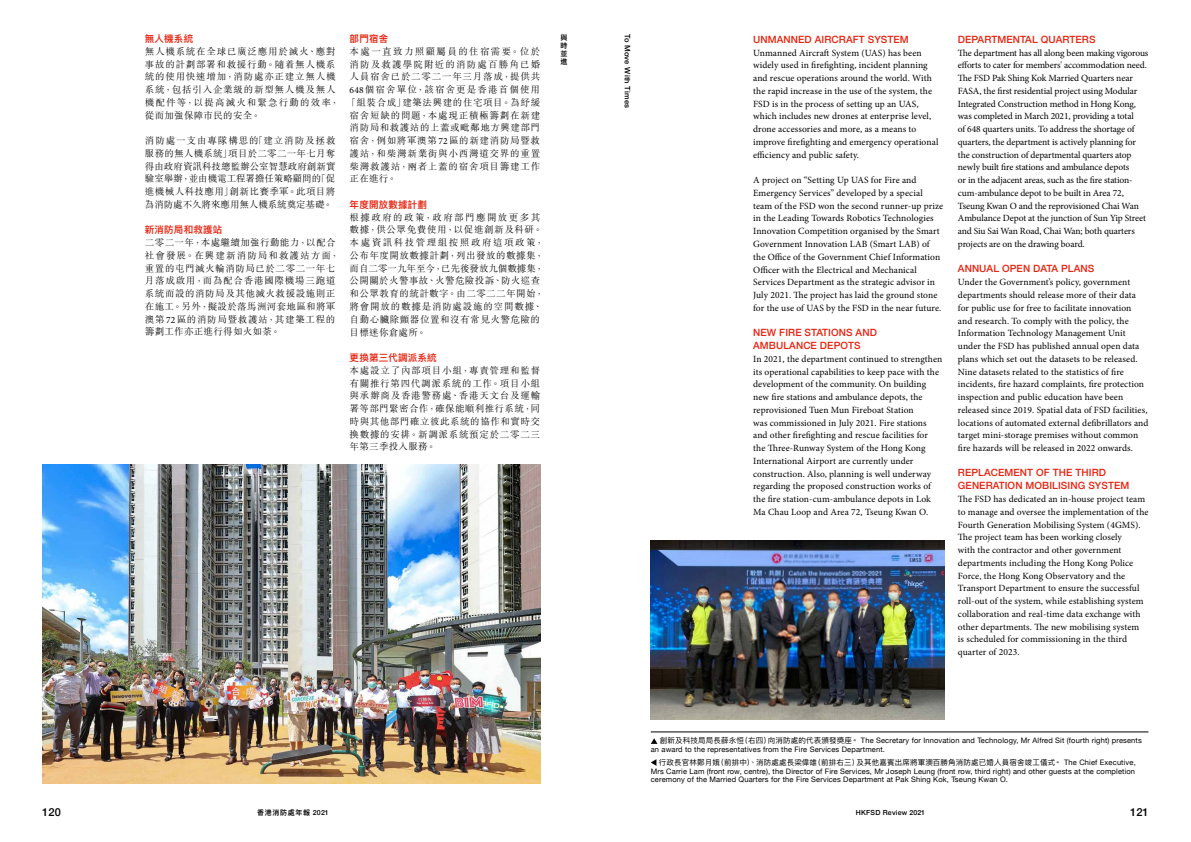
<style>
.page{position:relative;width:1191px;height:842px;background:#fff}
.page>*{position:absolute;margin:0;border:0;box-sizing:border-box;transform-origin:0 0}
.t1{font:500 11px "Helvetica Neue";letter-spacing:.015em;color:#000}
.t2{font:500 10px/12.8px "Helvetica Neue";letter-spacing:.01em;color:#e72410}
.t3{font:9.5px/12.8px "Minion Pro";letter-spacing:.005em;color:#000}
.t4{font:300 9.5px/12.8px "M Sung HK";letter-spacing:.075em;color:#000}
.t5{font:9.5px/12.8px "Minion Pro";letter-spacing:-.015em;color:#000}
.t6{font:600 9.5px "Ping Fang HK";letter-spacing:.02em;color:#e72410}
.t7{font:300 9.5px "M Sung HK";letter-spacing:.115em;color:#000}
.t8{font:300 9.5px "M Sung HK";letter-spacing:.145em;color:#000}
.t9{font:300 9.5px "M Sung HK";letter-spacing:.12em;color:#000}
.t10{font:7.5px/8.5px "Helvetica Neue";letter-spacing:.02em;color:#000}
.t11{font:7.5px "Ping Fang HK";letter-spacing:.02em;color:#000}
.t12{font:500 7.5px "Helvetica Neue";letter-spacing:.035em;color:#000}
.t13{font:600 7px/7.9px "Ping Fang HK";letter-spacing:.1em;color:#000;text-align:justify}
.t14{font:500 7px "Helvetica Neue";letter-spacing:.025em;color:#000}
.s1{font-family:"Minion Pro";font-weight:400}
.s2{font-family:"Ping Fang HK"}
.s3{font-family:"Helvetica Neue"}
.s4{font-family:"Helvetica Neue";font-weight:500}
</style>
<div class="page">
<img style="left:43px;top:464px;width:497px;height:319px">
<img style="left:651px;top:541px;width:293px;height:178px">
<svg style="left:651px;top:738px;width:6px;height:6px"></svg>
<svg style="left:651px;top:759px;width:5px;height:7px"></svg>
<hr style="left:651px;top:731px;width:497px;height:1px;background:#000">
<p class="t6" style="left:145px;top:32px;width:50px">無人機系統</p>
<p class="t4" style="left:145px;top:44px;width:196px">無人機系統在全球已廣泛應用於滅火、應對事故的計劃部署和救援行動。隨着無人機系統的使用快速增加，消防處亦正建立無人機系統，包括引入企業級的新型無人機及無人機配件等，以提高滅火和緊急行動的效率，從而加強保障市民的安全。</p>
<p class="t4" style="left:145px;top:134px;width:192px;text-align:justify">消防處一支由專隊構思的「建立消防及拯救服務的無人機系統」項目於二零二一年七月奪得由政府資訊科技總監辦公室智慧政府創新實驗室舉辦，並由機電工程署擔任策略顧問的「促進機械人科技應用」創新比賽季軍。此項目將為消防處不久將來應用無人機系統奠定基礎。</p>
<p class="t6" style="left:145px;top:224px;width:79px">新消防局和救護站</p>
<p class="t4" style="left:145px;top:236px;width:196px">二零二一年，本處繼續加強行動能力，以配合社會發展。在興建新消防局和救護站方面，重置的屯門滅火輪消防局已於二零二一年七月落成啟用，而為配合香港國際機場三跑道系統而設的消防局及其他滅火救援設施則正在施工。另外，擬設於落馬洲河套地區和將軍澳第<span class="s1">72</span>區的消防局暨救護站，其建築工程的籌劃工作亦正進行得如火如荼。</p>
<p class="t6" style="left:350px;top:33px;width:40px">部門宿舍</p>
<p class="t8" style="left:350px;top:45px;width:192px">本處一直致力照顧屬員的住宿需要。位於</p>
<p class="t9" style="left:350px;top:57px;width:192px">消防及救護學院附近的消防處百勝角已婚</p>
<p class="t4" style="left:350px;top:70px;width:192px">人員宿舍已於二零二一年三月落成，提供共</p>
<p class="t7" style="left:350px;top:83px;width:192px"><span class="s1">648</span>個宿舍單位，該宿舍更是香港首個使用</p>
<p class="t4" style="left:347px;top:95px;width:195px">「組裝合成」建築法興建的住宅項目。為紓緩</p>
<p class="t4" style="left:350px;top:108px;width:192px">宿舍短缺的問題，本處現正積極籌劃在新建</p>
<p class="t4" style="left:350px;top:121px;width:192px">消防局和救護站的上蓋或毗鄰地方興建部門</p>
<p class="t4" style="left:350px;top:134px;width:192px">宿舍，例如將軍澳第<span class="s1">72</span>區的新建消防局暨救</p>
<p class="t4" style="left:350px;top:146px;width:192px">護站，和柴灣新業街與小西灣道交界的重置</p>
<p class="t4" style="left:350px;top:159px;width:192px">柴灣救護站，兩者上蓋的宿舍項目籌建工作</p>
<p class="t4" style="left:350px;top:172px;width:49px">正在進行。</p>
<p class="t6" style="left:350px;top:198px;width:79px">年度開放數據計劃</p>
<p class="t4" style="left:350px;top:210px;width:196px">根據政府的政策，政府部門應開放更多其數據，供公眾免費使用，以促進創新及科研。本處資訊科技管理組按照政府這項政策，公布年度開放數據計劃，列出發放的數據集，而自二零一九年至今，已先後發放九個數據集，公開關於火警事故、火警危險投訴、防火巡查和公眾教育的統計數字。由二零二二年開始，將會開放的數據是消防處設施的空間數據、自動心臟除顫器位置和沒有常見火警危險的目標迷你倉處所。</p>
<p class="t6" style="left:350px;top:351px;width:89px">更換第三代調派系統</p>
<p class="t4" style="left:350px;top:363px;width:192px;text-align:justify">本處設立了內部項目小組，專責管理和監督有關推行第四代調派系統的工作。項目小組與承辦商及香港警務處、香港天文台及運輸署等部門緊密合作，確保能順利推行系統，同時與其他部門確立彼此系統的協作和實時交換數據的安排。新調派系統預定於二零二三年第三季投入服務。</p>
<p class="t13" style="left:560px;top:33px;width:8px">與時並進</p>
<p class="t12" style="left:633px;top:34px;width:76px;rotate:90deg">To Move With Times</p>
<p class="t2" style="left:753px;top:32px;width:157px">UNMANNED AIRCRAFT SYSTEM</p>
<p class="t3" style="left:753px;top:46px;width:187px">Unmanned Aircraft System (UAS) has been widely used in firefighting, incident planning and rescue operations around the world. With the rapid increase in the use of the system, the FSD is in the process of setting up an UAS, which includes new drones at enterprise level, drone accessories and more, as a means to improve firefighting and emergency operational efficiency and public safety.</p>
<p class="t3" style="left:753px;top:174px;width:191px">A project on “Setting Up UAS for Fire and Emergency Services” developed by a special team of the FSD won the second runner-up prize in the Leading Towards Robotics Technologies Innovation Competition organised by the Smart Government Innovation LAB (Smart LAB) of the Office of the Government Chief Information Officer with the Electrical and Mechanical Services Department as the strategic advisor in July 2021. The project has laid the ground stone for the use of UAS by the FSD in the near future.</p>
<p class="t2" style="left:753px;top:325px;width:125px">NEW FIRE STATIONS AND<br>AMBULANCE DEPOTS</p>
<p class="t3" style="left:753px;top:352px;width:191px">In 2021, the department continued to strengthen its operational capabilities to keep pace with the development of the community. On building new fire stations and ambulance depots, the reprovisioned Tuen Mun Fireboat Station<br>was commissioned in July 2021. Fire stations and other firefighting and rescue facilities for the Three-Runway System of the Hong Kong International Airport are currently under construction. Also, planning is well underway regarding the proposed construction works of the fire station-cum-ambulance depots in Lok Ma Chau Loop and Area 72, Tseung Kwan O.</p>
<p class="t2" style="left:958px;top:32px;width:139px">DEPARTMENTAL QUARTERS</p>
<p class="t5" style="left:958px;top:46px;width:192px">The department has all along been making vigorous efforts to cater for members' accommodation need.<br>The FSD Pak Shing Kok Married Quarters near FASA, the first residential project using Modular Integrated Construction method in Hong Kong, was completed in March 2021, providing a total<br>of 648 quarters units. To address the shortage of quarters, the department is actively planning for the construction of departmental quarters atop newly built fire stations and ambulance depots<br>or in the adjacent areas, such as the fire station&shy;cum-ambulance depot to be built in Area 72, Tseung Kwan O and the reprovisioned Chai Wan Ambulance Depot at the junction of Sun Yip Street and Siu Sai Wan Road, Chai Wan; both quarters projects are on the drawing board.</p>
<p class="t2" style="left:958px;top:261px;width:138px">ANNUAL OPEN DATA PLANS</p>
<p class="t3" style="left:958px;top:276px;width:192px">Under the Government’s policy, government departments should release more of their data for public use for free to facilitate innovation<br>and research. To comply with the policy, the Information Technology Management Unit under the FSD has published annual open data plans which set out the datasets to be released.<br>Nine datasets related to the statistics of fire incidents, fire hazard complaints, fire protection inspection and public education have been released since 2019. Spatial data of FSD facilities, locations of automated external defibrillators and target mini-storage premises without common fire hazards will be released in 2022 onwards.</p>
<p class="t2" style="left:958px;top:466px;width:173px">REPLACEMENT OF THE THIRD<br>GENERATION MOBILISING SYSTEM</p>
<p class="t3" style="left:958px;top:493px;width:192px">The FSD has dedicated an in-house project team to manage and oversee the implementation of the Fourth Generation Mobilising System (4GMS).<br>The project team has been working closely<br>with the contractor and other government departments including the Hong Kong Police Force, the Hong Kong Observatory and the Transport Department to ensure the successful roll-out of the system, while establishing system collaboration and real-time data exchange with other departments. The new mobilising system<br>is scheduled for commissioning in the third quarter of 2023.</p>
<p class="t10" style="left:651px;top:737px;width:492px;text-indent:9px"><span class="s2">創新及科技局局長薛永恒（右四）向消防處的代表頒發獎座。</span> The Secretary for Innovation and Technology, Mr Alfred Sit (fourth right) presents an award to the representatives from the Fire Services Department.</p>
<p class="t11" style="left:659px;top:758px;width:478px">行政長官林鄭月娥（前排中）、消防處處長梁偉雄（前排右三）及其他嘉賓出席將軍澳百勝角消防處已婚人員宿舍竣工儀式。 <span class="s3">The Chief Executive,</span></p>
<p class="t10" style="left:651px;top:767px;width:486px">Mrs Carrie Lam (front row, centre), the Director of Fire Services, Mr Joseph Leung (front row, third right) and other guests at the completion ceremony of the Married Quarters for the Fire Services Department at Pak Shing Kok, Tseung Kwan O.</p>
<p class="t1" style="left:42px;top:803px;width:20px">120</p>
<p class="t13" style="left:257px;top:808px;width:73px">香港消防處年報 <span class="s4">2021</span></p>
<p class="t14" style="left:855px;top:807px;width:71px">HKFSD Review 2021</p>
<p class="t1" style="left:1130px;top:803px;width:20px">121</p>
</div>
